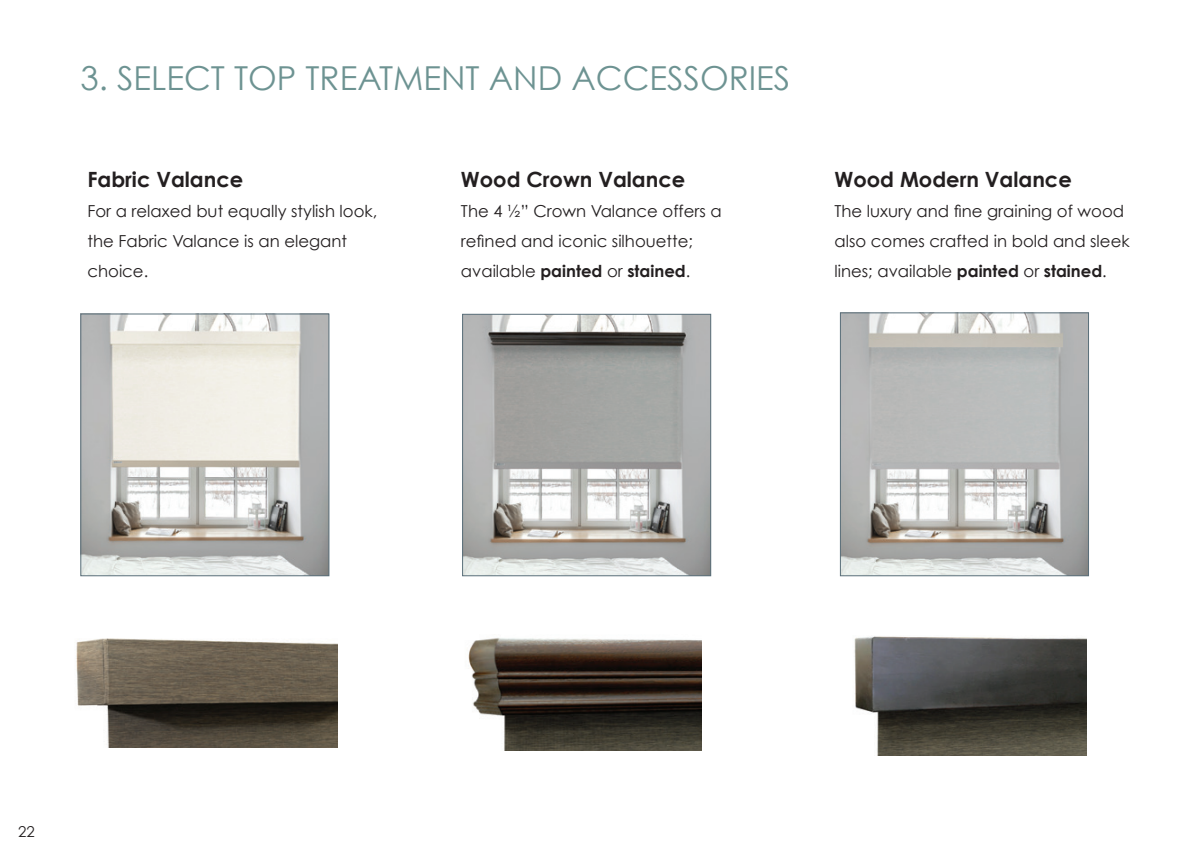
<style>
.page{position:relative;width:1191px;height:859px;background:#fff}
.page>*{position:absolute;margin:0;border:0;box-sizing:border-box;transform-origin:0 0}
.t1{font:33px "Century Gothic";color:#6d9392}
.t2{font:700 21px "Century Gothic";color:#231f20}
.t3{font:16.5px/30px "Century Gothic";color:#231f20}
.t4{font:15px "Century Gothic";color:#231f20}
.s1{font-weight:700}
</style>
<div class="page">
<img style="left:76px;top:638px;width:261px;height:110px">
<img style="left:468px;top:638px;width:233px;height:112px">
<img style="left:82px;top:316px;width:245px;height:258px">
<div style="left:80px;top:314px;width:249px;height:262px;border:1px solid #5a6f7a"></div>
<img style="left:464px;top:316px;width:245px;height:258px">
<div style="left:462px;top:314px;width:249px;height:262px;border:1px solid #5a6f7a"></div>
<img style="left:842px;top:314px;width:245px;height:260px">
<div style="left:840px;top:312px;width:249px;height:264px;border:1px solid #5a6f7a"></div>
<img style="left:854px;top:636px;width:232px;height:119px">
<p class="t1" style="left:80px;top:58px;width:711px">3. SELECT TOP TREATMENT AND ACCESSORIES</p>
<p class="t2" style="left:87px;top:166px;width:157px">Fabric Valance</p>
<p class="t3" style="left:87px;top:195px;width:291px">For a relaxed but equally stylish look,</p>
<p class="t3" style="left:87px;top:225px;width:261px">the Fabric Valance is an elegant</p>
<p class="t3" style="left:87px;top:255px;width:62px">choice.</p>
<p class="t2" style="left:461px;top:166px;width:226px">Wood Crown Valance</p>
<p class="t3" style="left:461px;top:195px;width:262px">The 4 ½” Crown Valance offers a refined and iconic silhouette; available <span class="s1">painted</span> or <span class="s1">stained</span>.</p>
<p class="t2" style="left:834px;top:166px;width:239px">Wood Modern Valance</p>
<p class="t3" style="left:834px;top:195px;width:297px">The luxury and fine graining of wood also comes crafted in bold and sleek lines; available <span class="s1">painted</span> or <span class="s1">stained</span>.</p>
<p class="t4" style="left:18px;top:823px;width:18px">22</p>
</div>
